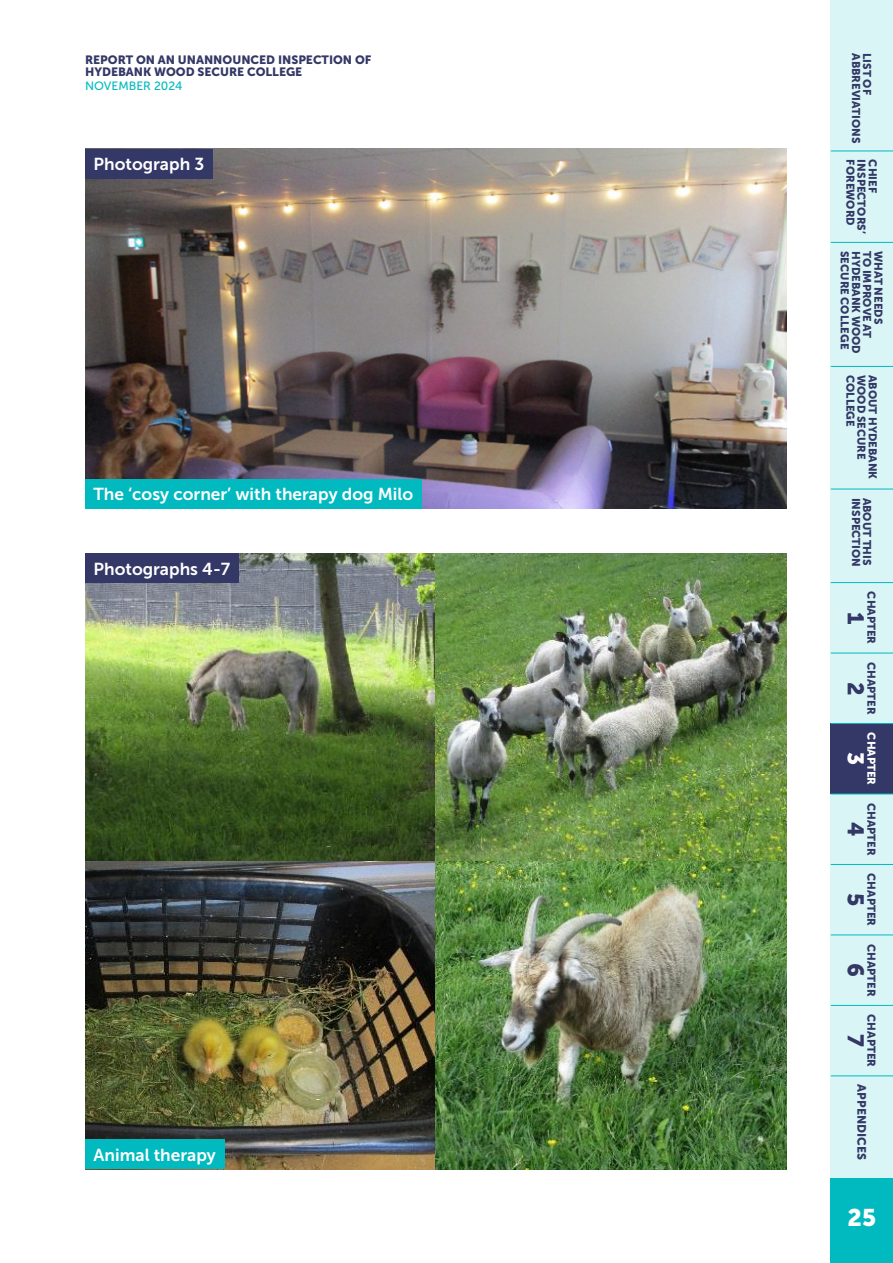
<style>
.page{position:relative;width:893px;height:1263px;background:#fff}
.page>*{position:absolute;margin:0;border:0;box-sizing:border-box;transform-origin:0 0}
.t1{font:24px "Museo Sans 900";color:#fff}
.t2{font:22.5px "Museo Sans 900";color:#333866}
.t3{font:22.5px "Museo Sans 900";color:#fff}
.t4{font:17.25px "Museo Sans 700";color:#fff}
.t5{font:12px/12px "Museo Sans 900";color:#333866}
.t6{font:12px "Museo Sans 500";color:#00babf}
.t7{font:11.25px "Museo Sans 900";color:#333866}
.t8{font:11.25px "Museo Sans 900";color:#fff}
</style>
<div class="page">
<div style="left:831px;top:1178px;width:62px;height:85px;background:#00babf"></div>
<div style="left:831px;top:0;width:62px;height:1178px;background:#d9f5f5"></div>
<div style="left:831px;top:723px;width:62px;height:71px;background:#333866"></div>
<hr style="left:831px;top:151px;width:62px;height:1px;background:#00babf">
<hr style="left:831px;top:242px;width:62px;height:1px;background:#00babf">
<hr style="left:831px;top:366px;width:62px;height:1px;background:#00babf">
<hr style="left:831px;top:489px;width:62px;height:1px;background:#00babf">
<hr style="left:831px;top:582px;width:62px;height:1px;background:#00babf">
<hr style="left:831px;top:653px;width:62px;height:1px;background:#00babf">
<hr style="left:831px;top:723px;width:62px;height:1px;background:#00babf">
<hr style="left:831px;top:794px;width:62px;height:1px;background:#00babf">
<hr style="left:831px;top:864px;width:62px;height:1px;background:#00babf">
<hr style="left:831px;top:935px;width:62px;height:1px;background:#00babf">
<hr style="left:831px;top:1005px;width:62px;height:1px;background:#00babf">
<hr style="left:831px;top:1075px;width:62px;height:1px;background:#00babf">
<img style="left:85px;top:149px;width:702px;height:360px">
<div style="left:85px;top:149px;width:128px;height:30px;background:#333866"></div>
<div style="left:85px;top:479px;width:337px;height:30px;background:#00babf"></div>
<img style="left:85px;top:553px;width:702px;height:616px">
<div style="left:85px;top:1139px;width:139px;height:30px;background:#00babf"></div>
<div style="left:85px;top:553px;width:154px;height:30px;background:#333866"></div>
<p class="t5" style="left:85px;top:54px;width:288px">REPORT ON AN UNANNOUNCED INSPECTION OF<br>HYDEBANK WOOD SECURE COLLEGE</p>
<p class="t6" style="left:85px;top:79px;width:99px">NOVEMBER 2024</p>
<h3 class="t4" style="left:94px;top:155px;width:112px">Photograph 3</h3>
<h3 class="t4" style="left:94px;top:485px;width:321px">The ‘cosy corner’ with therapy dog Milo</h3>
<h3 class="t4" style="left:94px;top:559px;width:138px">Photographs 4-7</h3>
<h3 class="t4" style="left:94px;top:1145px;width:124px">Animal therapy</h3>
<p class="t7" style="left:862px;top:53px;width:92px;rotate:90deg">ABBREVIATIONS</p>
<p class="t7" style="left:874px;top:53px;width:43px;rotate:90deg">LIST OF</p>
<p class="t7" style="left:857px;top:159px;width:68px;rotate:90deg">FOREWORD</p>
<p class="t7" style="left:868px;top:159px;width:76px;rotate:90deg">INSPECTORS’</p>
<p class="t7" style="left:879px;top:159px;width:35px;rotate:90deg">CHIEF</p>
<p class="t7" style="left:851px;top:251px;width:100px;rotate:90deg">SECURE COLLEGE</p>
<p class="t7" style="left:862px;top:251px;width:104px;rotate:90deg">HYDEBANK WOOD</p>
<p class="t7" style="left:874px;top:251px;width:89px;rotate:90deg">TO IMPROVE AT</p>
<p class="t7" style="left:885px;top:251px;width:75px;rotate:90deg">WHAT NEEDS</p>
<p class="t7" style="left:857px;top:375px;width:53px;rotate:90deg">COLLEGE</p>
<p class="t7" style="left:868px;top:375px;width:86px;rotate:90deg">WOOD SECURE</p>
<p class="t7" style="left:879px;top:375px;width:106px;rotate:90deg">ABOUT HYDEBANK</p>
<p class="t7" style="left:862px;top:497px;width:71px;rotate:90deg">INSPECTION</p>
<p class="t7" style="left:874px;top:497px;width:70px;rotate:90deg">ABOUT THIS</p>
<p class="t7" style="left:878px;top:591px;width:54px;rotate:90deg">CHAPTER</p>
<h2 class="t2" style="left:868px;top:612px;width:14px;rotate:90deg">1</h2>
<p class="t7" style="left:878px;top:662px;width:54px;rotate:90deg">CHAPTER</p>
<h2 class="t2" style="left:868px;top:681px;width:15px;rotate:90deg">2</h2>
<p class="t8" style="left:878px;top:732px;width:54px;rotate:90deg">CHAPTER</p>
<h2 class="t3" style="left:868px;top:752px;width:15px;rotate:90deg">3</h2>
<p class="t7" style="left:878px;top:803px;width:54px;rotate:90deg">CHAPTER</p>
<h2 class="t2" style="left:868px;top:822px;width:16px;rotate:90deg">4</h2>
<p class="t7" style="left:878px;top:873px;width:54px;rotate:90deg">CHAPTER</p>
<h2 class="t2" style="left:868px;top:893px;width:15px;rotate:90deg">5</h2>
<p class="t7" style="left:878px;top:944px;width:54px;rotate:90deg">CHAPTER</p>
<h2 class="t2" style="left:868px;top:963px;width:15px;rotate:90deg">6</h2>
<p class="t7" style="left:878px;top:1014px;width:54px;rotate:90deg">CHAPTER</p>
<h2 class="t2" style="left:868px;top:1034px;width:14px;rotate:90deg">7</h2>
<p class="t5" style="left:868px;top:1084px;width:77px;rotate:90deg">APPENDICES</p>
<h1 class="t1" style="left:848px;top:1204px;width:30px">25</h1>
</div>
